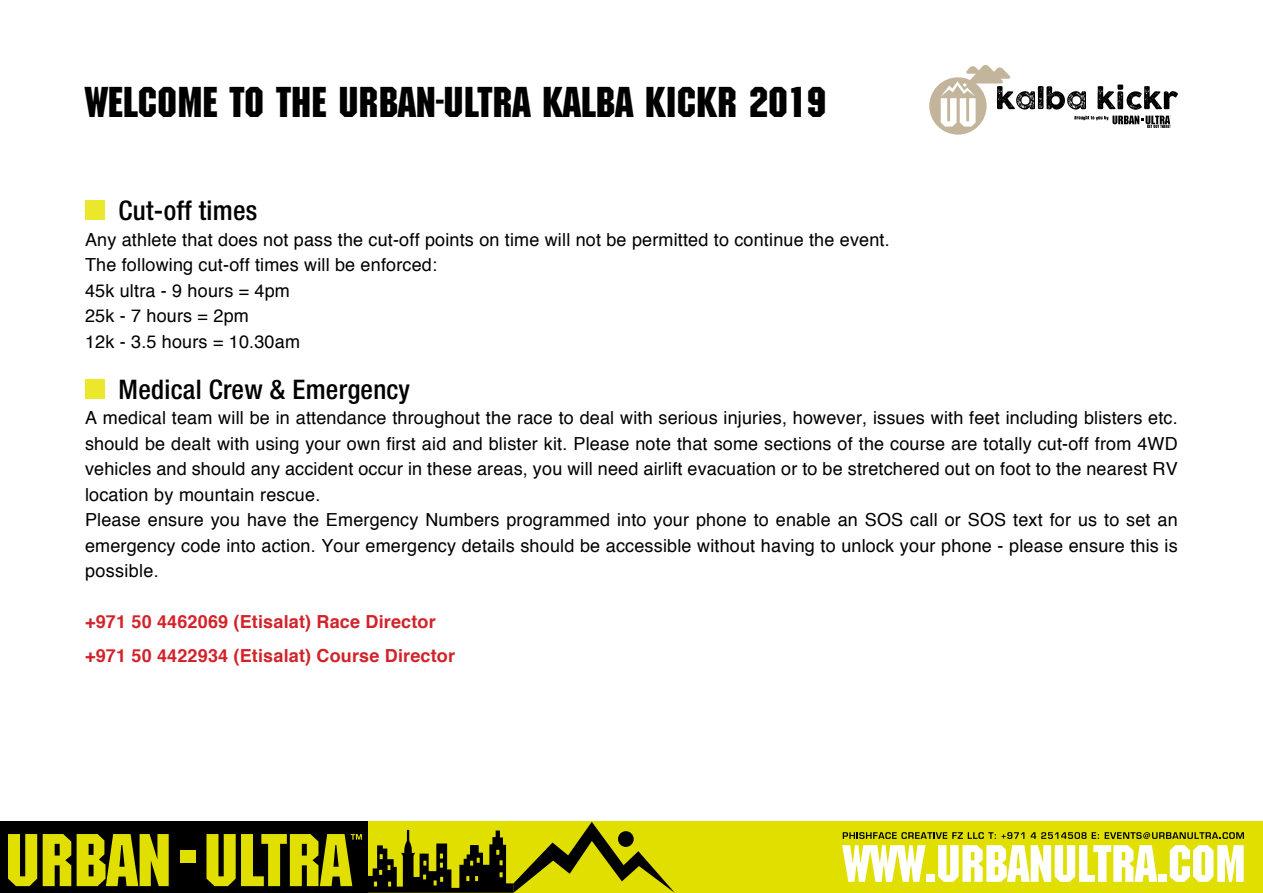
<style>
.page{position:relative;width:1263px;height:893px;background:#fff}
.page>*{position:absolute;margin:0;border:0;box-sizing:border-box;transform-origin:0 0}
.t1{font:42px "Machine";color:#000}
.t2{font:500 condensed 27px "Helvetica Neue";letter-spacing:.01em;color:#000}
.t3{font:18px/25.5px "Helvetica";letter-spacing:.01em;color:#000}
.t4{font:700 18px/34px "Helvetica";letter-spacing:.01em;color:#d2232a}
</style>
<div class="page">
<div style="left:367px;top:821px;width:896px;height:72px;background:#e0df00"></div>
<div style="left:0;top:821px;width:367px;height:72px;background:#000"></div>
<svg style="left:842px;top:845px;width:83px;height:37px"></svg>
<div style="left:926px;top:875px;width:9px;height:7px;background:#fff"></div>
<svg style="left:938px;top:845px;width:219px;height:37px"></svg>
<div style="left:1158px;top:875px;width:8px;height:7px;background:#fff"></div>
<svg style="left:1170px;top:845px;width:73px;height:37px"></svg>
<svg style="left:843px;top:832px;width:181px;height:7px"></svg>
<svg style="left:1031px;top:832px;width:68px;height:7px"></svg>
<svg style="left:1105px;top:832px;width:139px;height:7px"></svg>
<svg style="left:8px;top:834px;width:29px;height:52px"></svg>
<svg style="left:43px;top:834px;width:28px;height:52px"></svg>
<svg style="left:77px;top:834px;width:92px;height:52px"></svg>
<div style="left:180px;top:850px;width:15px;height:13px;background:#e0df00"></div>
<svg style="left:206px;top:822px;width:469px;height:71px"></svg>
<div style="left:929px;top:77px;width:57px;height:58px;background:#c2b59b;border-radius:50%"></div>
<svg style="left:941px;top:65px;width:237px;height:63px"></svg>
<div style="left:85px;top:200px;width:20px;height:20px;background:#ebe72a"></div>
<div style="left:85px;top:379px;width:20px;height:20px;background:#ebe72a"></div>
<h1 class="t1" style="left:85px;top:78px;width:743px">WELCOME TO THE URBAN-ULTRA KALBA KICKR 2019</h1>
<h2 class="t2" style="left:119px;top:195px;width:140px">Cut-off times</h2>
<p class="t3" style="left:85px;top:226px;width:806px">Any athlete that does not pass the cut-off points on time will not be permitted to continue the event.<br>The following cut-off times will be enforced:<br>45k ultra - 9 hours = 4pm<br>25k - 7 hours = 2pm<br>12k - 3.5 hours = 10.30am</p>
<h2 class="t2" style="left:119px;top:373px;width:293px">Medical Crew &amp; Emergency</h2>
<p class="t3" style="left:85px;top:405px;width:1094px">A medical team will be in attendance throughout the race to deal with serious injuries, however, issues with feet including blisters etc. should be dealt with using your own first aid and blister kit. Please note that some sections of the course are totally cut-off from 4WD vehicles and should any accident occur in these areas, you will need airlift evacuation or to be stretchered out on foot to the nearest RV location by mountain rescue.<br>Please ensure you have the Emergency Numbers programmed into your phone to enable an SOS call or SOS text for us to set an emergency code into action. Your emergency details should be accessible without having to unlock your phone - please ensure this is possible.</p>
<p class="t4" style="left:85px;top:605px;width:372px">+971 50 4462069 (Etisalat) Race Director +971 50 4422934 (Etisalat) Course Director</p>
</div>
